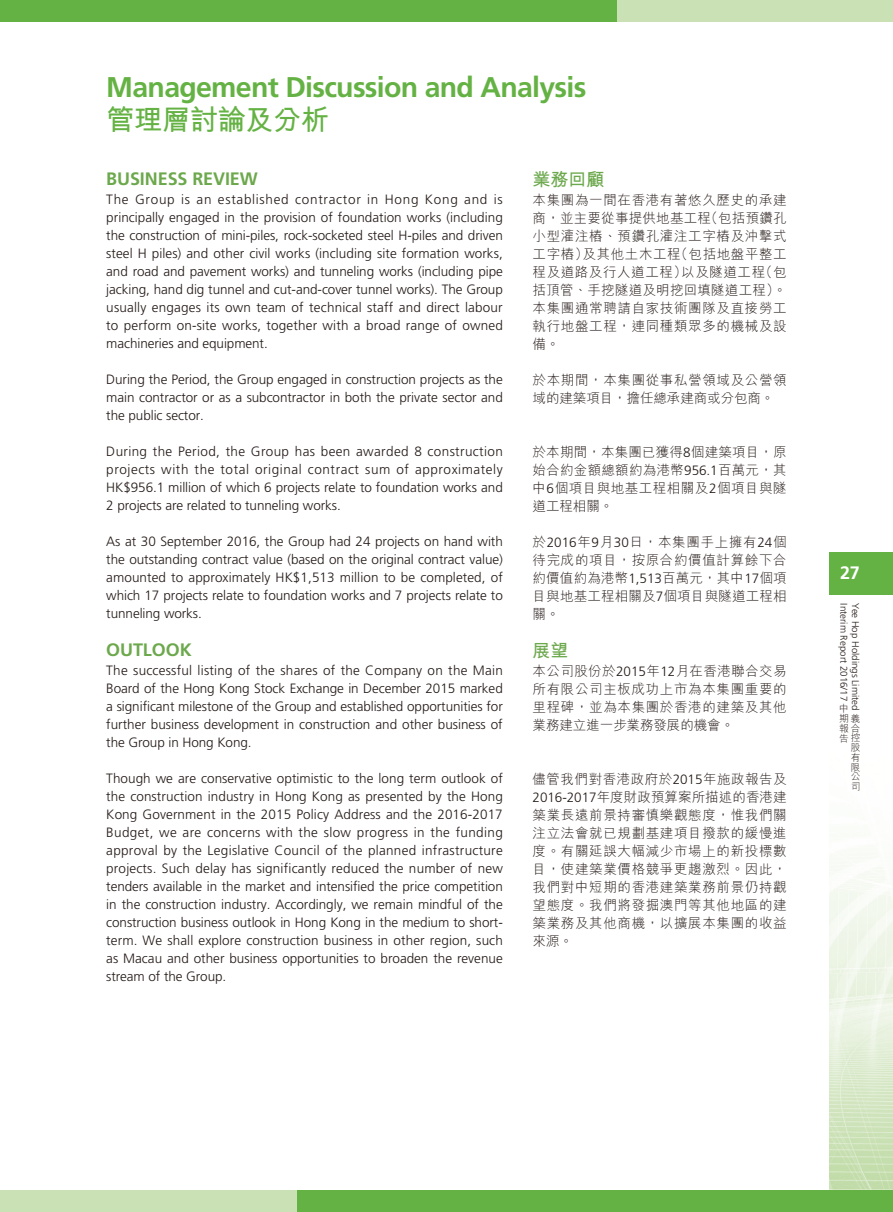
<style>
.page{position:relative;width:893px;height:1212px;background:#fff}
.page>*{position:absolute;margin:0;border:0;box-sizing:border-box;transform-origin:0 0}
.t1{font:700 28.5px "Frutiger LT Std";letter-spacing:-.025em;color:#65b244}
.t2{font:28.5px "M Hei HK Bold E Ten B5 H";letter-spacing:-.025em;color:#65b244}
.t3{font:700 18px "Frutiger LT Std";letter-spacing:-.005em;color:#6ca84c}
.t4{font:18px "M Hei HK Bold E Ten B5 H";letter-spacing:-.005em;color:#6ca84c}
.t5{font:700 18px "Frutiger LT Std";color:#fff}
.t6{font:300 13.5px/18px "Frutiger LT Std";letter-spacing:-.005em;color:#231916;text-align:justify}
.t7{font:13.5px/18px "M Hei HK Light E Ten B5 H";letter-spacing:.05em;color:#231916;text-align:justify}
.t8{font:300 9.75px "Frutiger LT Std";color:#231916}
.t9{font:9.75px/9.8px "M Hei HK Light E Ten B5 V";color:#231916;text-align:right}
.s1{font-family:"Frutiger LT Std";font-weight:300}
</style>
<div class="page">
<img style="left:829px;top:855px;width:64px;height:336px">
<div style="left:829px;top:553px;width:64px;height:42px;background:#65b244"></div>
<div style="left:0;top:0;width:893px;height:21px;background:#cae1b5"></div>
<div style="left:0;top:0;width:617px;height:21px;background:#65b244"></div>
<div style="left:0;top:1191px;width:893px;height:21px;background:#cae1b5"></div>
<div style="left:298px;top:1191px;width:595px;height:21px;background:#65b244"></div>
<h1 class="t1" style="left:106px;top:74px;width:481px">Management Discussion and Analysis</h1>
<h1 class="t2" style="left:106px;top:108px;width:225px">管理層討論及分析</h1>
<h2 class="t3" style="left:106px;top:170px;width:153px">BUSINESS REVIEW</h2>
<p class="t6" style="left:106px;top:191px;width:398px">The Group is an established contractor in Hong Kong and is principally engaged in the provision of foundation works (including the construction of mini-piles, rock-socketed steel H-piles and driven steel H piles) and other civil works (including site formation works, and road and pavement works) and tunneling works (including pipe jacking, hand dig tunnel and cut-and-cover tunnel works). The Group usually engages its own team of technical staff and direct labour to perform on-site works, together with a broad range of owned machineries and equipment.</p>
<p class="t6" style="left:106px;top:371px;width:398px">During the Period, the Group engaged in construction projects as the main contractor or as a subcontractor in both the private sector and the public sector.</p>
<p class="t6" style="left:106px;top:443px;width:398px">During the Period, the Group has been awarded 8 construction projects with the total original contract sum of approximately HK$956.1 million of which 6 projects relate to foundation works and 2 projects are related to tunneling works.</p>
<p class="t6" style="left:106px;top:533px;width:398px">As at 30 September 2016, the Group had 24 projects on hand with the outstanding contract value (based on the original contract value) amounted to approximately HK$1,513 million to be completed, of which 17 projects relate to foundation works and 7 projects relate to tunneling works.</p>
<h2 class="t3" style="left:106px;top:641px;width:87px">OUTLOOK</h2>
<p class="t6" style="left:106px;top:662px;width:398px">The successful listing of the shares of the Company on the Main Board of the Hong Kong Stock Exchange in December 2015 marked a significant milestone of the Group and established opportunities for further business development in construction and other business of the Group in Hong Kong.</p>
<p class="t6" style="left:106px;top:770px;width:398px">Though we are conservative optimistic to the long term outlook of the construction industry in Hong Kong as presented by the Hong Kong Government in the 2015 Policy Address and the 2016-2017<br>Budget, we are concerns with the slow progress in the funding approval by the Legislative Council of the planned infrastructure projects. Such delay has significantly reduced the number of new tenders available in the market and intensified the price competition in the construction industry. Accordingly, we remain mindful of the construction business outlook in Hong Kong in the medium to short&shy;term. We shall explore construction business in other region, such as Macau and other business opportunities to broaden the revenue stream of the Group.</p>
<h2 class="t4" style="left:533px;top:173px;width:73px">業務回顧</h2>
<p class="t7" style="left:533px;top:192px;width:256px">本集團為一間在香港有著悠久歷史的承建商，並主要從事提供地基工程（包括預鑽孔小型灌注樁、預鑽孔灌注工字樁及沖擊式工字樁）及其他土木工程（包括地盤平整工程及道路及行人道工程）以及隧道工程（包括頂管、手挖隧道及明挖回填隧道工程）。本集團通常聘請自家技術團隊及直接勞工執行地盤工程，連同種類眾多的機械及設備。</p>
<p class="t7" style="left:533px;top:372px;width:256px">於本期間，本集團從事私營領域及公營領域的建築項目，擔任總承建商或分包商。</p>
<p class="t7" style="left:533px;top:444px;width:256px">於本期間，本集團已獲得<span class="s1">8</span>個建築項目，原始合約金額總額約為港幣<span class="s1">956.1</span>百萬元，其中<span class="s1">6</span>個項目與地基工程相關及<span class="s1">2</span>個項目與隧道工程相關。</p>
<p class="t7" style="left:533px;top:534px;width:256px">於<span class="s1">2016</span>年<span class="s1">9</span>月<span class="s1">30</span>日，本集團手上擁有<span class="s1">24</span>個待完成的項目，按原合約價值計算餘下合約價值約為港幣<span class="s1">1,513</span>百萬元，其中<span class="s1">17</span>個項目與地基工程相關及<span class="s1">7</span>個項目與隧道工程相關。</p>
<h2 class="t4" style="left:533px;top:644px;width:37px">展望</h2>
<p class="t7" style="left:533px;top:663px;width:256px">本公司股份於<span class="s1">2015</span>年<span class="s1">12</span>月在香港聯合交易所有限公司主板成功上市為本集團重要的里程碑，並為本集團於香港的建築及其他業務建立進一步業務發展的機會。</p>
<p class="t7" style="left:533px;top:771px;width:256px">儘管我們對香港政府於<span class="s1">2015</span>年施政報告及<span class="s1">2016-2017</span>年度財政預算案所描述的香港建築業長遠前景持審慎樂觀態度，惟我們關注立法會就已規劃基建項目撥款的緩慢進度。有關延誤大幅減少市場上的新投標數目，使建築業價格競爭更趨激烈。因此，我們對中短期的香港建築業務前景仍持觀望態度。我們將發掘澳門等其他地區的建築業務及其他商機，以擴展本集團的收益來源。</p>
<h2 class="t5" style="left:840px;top:564px;width:21px">27</h2>
<p class="t8" style="left:860px;top:603px;width:108px;rotate:90deg">Yee Hop Holdings Limited</p>
<p class="t9" style="left:839px;top:715px;width:22px">期義報合告控股<br>有<br>限<br>公<br>司</p>
<p class="t8" style="left:848px;top:603px;width:99px;rotate:90deg">Interim Report 2016/17</p>
<p class="t9" style="left:839px;top:705px;width:10px">中</p>
</div>
